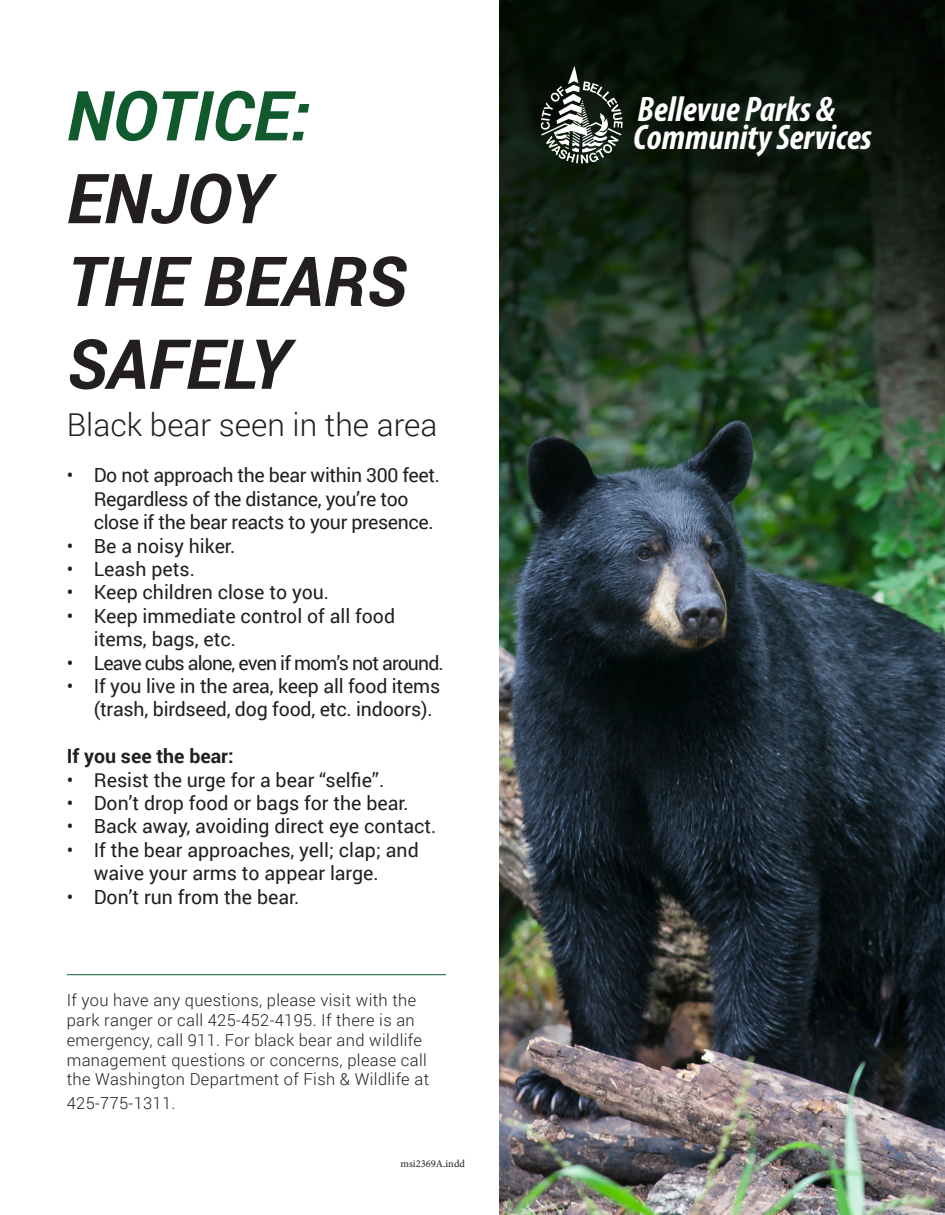
<style>
.page{position:relative;width:945px;height:1215px;background:#fff}
.page>*{position:absolute;margin:0;border:0;box-sizing:border-box;transform-origin:0 0}
.t1{font:italic 700 69px/82.8px "Roboto";color:#231f20}
.t2{font:italic 700 69px "Roboto";color:#115a2e}
.t3{font:italic 700 condensed 35.7px/27.6px "Myriad Pro";color:#fff}
.t4{font:300 31.5px "Roboto";color:#231f20}
.t5{font:19.5px/23.4px "Roboto";letter-spacing:-.005em;color:#231f20}
.t6{font:19.5px "Roboto";letter-spacing:-.045em;color:#231f20}
.t7{font:700 19.5px "Roboto";color:#231f20}
.t8{font:300 16.5px/19.8px "Roboto";letter-spacing:.02em;color:#231f20}
.t9{font:10.5px "Minion Pro";color:#231f20}
</style>
<div class="page">
<img style="left:500px;top:0;width:445px;height:1215px">
<svg style="left:541px;top:66px;width:82px;height:98px"></svg>
<hr style="left:67px;top:974px;width:379px;height:1px;background:#115a2e">
<p class="t2" style="left:67px;top:67px;width:244px">NOTICE:</p>
<p class="t1" style="left:67px;top:155px;width:341px">ENJOY<br>THE BEARS<br>SAFELY</p>
<p class="t4" style="left:67px;top:403px;width:372px">Black bear seen in the area</p>
<p class="t5" style="left:94px;top:463px;width:348px;text-indent:-27px">• Do not approach the bear within 300 feet.<br>Regardless of the distance, you’re too close if the bear reacts to your presence.</p>
<p class="t5" style="left:67px;top:533px;width:170px">• Be a noisy hiker.</p>
<p class="t5" style="left:67px;top:557px;width:130px">• Leash pets.</p>
<p class="t5" style="left:67px;top:580px;width:264px">• Keep children close to you.</p>
<p class="t5" style="left:94px;top:603px;width:303px;text-indent:-27px">• Keep immediate control of all food items, bags, etc.</p>
<p class="t6" style="left:67px;top:649px;width:379px">• Leave cubs alone, even if mom’s not around.</p>
<p class="t5" style="left:94px;top:674px;width:348px;text-indent:-27px">• If you live in the area, keep all food items (trash, birdseed, dog food, etc. indoors).</p>
<p class="t7" style="left:67px;top:743px;width:168px">If you see the bear:</p>
<p class="t5" style="left:67px;top:767px;width:319px">• Resist the urge for a bear “selfie”.</p>
<p class="t5" style="left:67px;top:791px;width:344px">• Don’t drop food or bags for the bear.</p>
<p class="t5" style="left:67px;top:814px;width:371px">• Back away, avoiding direct eye contact.</p>
<p class="t5" style="left:94px;top:837px;width:327px;text-indent:-27px">• If the bear approaches, yell; clap; and waive your arms to appear large.</p>
<p class="t5" style="left:67px;top:884px;width:234px">• Don’t run from the bear.</p>
<p class="t8" style="left:67px;top:990px;width:364px">If you have any questions, please visit with the park ranger or call 425-452-4195. If there is an emergency, call 911. For black bear and wildlife management questions or concerns, please call the Washington Department of Fish &amp; Wildlife at</p>
<p class="t8" style="left:67px;top:1092px;width:110px">425-775-1311.</p>
<p class="t9" style="left:400px;top:1156px;width:66px">msi2369A.indd</p>
<h2 class="t3" style="left:633px;top:95px;width:240px">Bellevue Parks &amp;<br>Community Services</h2>
</div>
